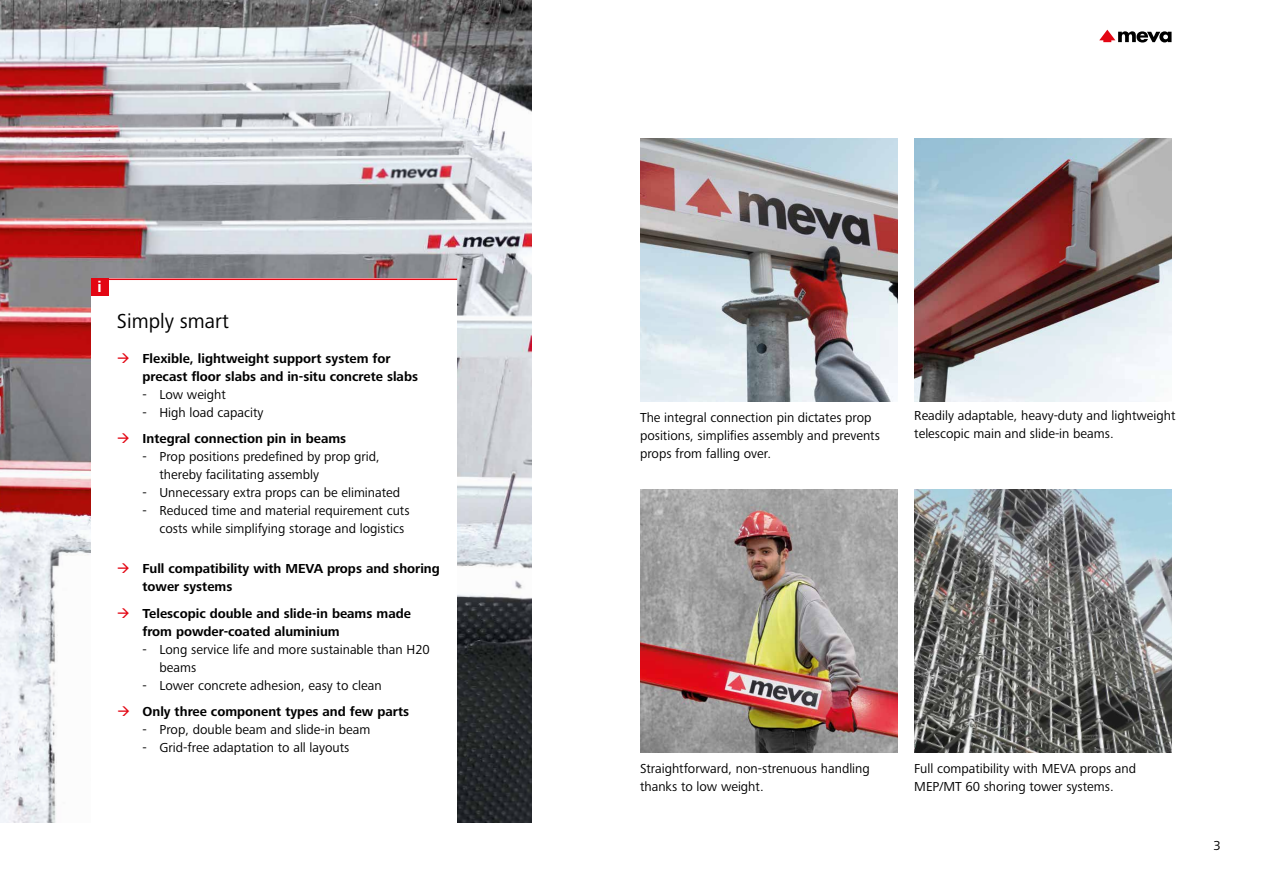
<style>
.page{position:relative;width:1263px;height:893px;background:#fff}
.page>*{position:absolute;margin:0;border:0;box-sizing:border-box;transform-origin:0 0}
.t1{font:21px "Frutiger Next LTW1 G";color:#000}
.t2{font:700 15.9px "Frutiger Next LTW1 G";color:#fff}
.t3{font:13.5px/18px "Frutiger Next LTW1 G";color:#000}
.t4{font:700 13.5px/18px "Frutiger Next LTW1 G";color:#000}
</style>
<div class="page">
<img style="left:640px;top:138px;width:257px;height:264px">
<img style="left:914px;top:489px;width:257px;height:264px">
<img style="left:640px;top:489px;width:257px;height:264px">
<img style="left:914px;top:138px;width:257px;height:264px">
<img style="left:0;top:0;width:531px;height:823px">
<div style="left:91px;top:279px;width:366px;height:544px;background:#fff"></div>
<svg style="left:1099px;top:30px;width:72px;height:13px"></svg>
<hr style="left:91px;top:279px;width:366px;height:1px;background:#e30613">
<div style="left:91px;top:279px;width:17px;height:17px;background:#e30613"></div>
<p class="t2" style="left:98px;top:278px;width:6px">i</p>
<h1 class="t1" style="left:117px;top:309px;width:114px">Simply smart</h1>
<p class="t4" style="left:142px;top:350px;width:277px">Flexible, lightweight support system for precast floor slabs and in-situ concrete slabs</p>
<p class="t3" style="left:142px;top:386px;width:85px">- Low weight</p>
<p class="t3" style="left:142px;top:404px;width:123px">- High load capacity</p>
<p class="t4" style="left:142px;top:430px;width:205px">Integral connection pin in beams</p>
<p class="t3" style="left:159px;top:448px;width:222px;text-indent:-17px">- Prop positions predefined by prop grid, thereby facilitating assembly</p>
<p class="t3" style="left:142px;top:484px;width:259px">- Unnecessary extra props can be eliminated</p>
<p class="t3" style="left:159px;top:502px;width:252px;text-indent:-17px">- Reduced time and material requirement cuts costs while simplifying storage and logistics</p>
<p class="t4" style="left:142px;top:560px;width:299px">Full compatibility with MEVA props and shoring tower systems</p>
<p class="t4" style="left:142px;top:605px;width:270px">Telescopic double and slide-in beams made from powder-coated aluminium</p>
<p class="t3" style="left:160px;top:641px;width:272px;text-indent:-17px">- Long service life and more sustainable than H20 beams</p>
<p class="t3" style="left:142px;top:677px;width:241px">- Lower concrete adhesion, easy to clean</p>
<p class="t4" style="left:143px;top:703px;width:268px">Only three component types and few parts</p>
<p class="t3" style="left:143px;top:721px;width:229px">- Prop, double beam and slide-in beam</p>
<p class="t3" style="left:143px;top:739px;width:208px">- Grid-free adaptation to all layouts</p>
<p class="t3" style="left:640px;top:409px;width:241px">The integral connection pin dictates prop positions, simplifies assembly and prevents props from falling over.</p>
<p class="t3" style="left:914px;top:407px;width:263px">Readily adaptable, heavy-duty and lightweight telescopic main and slide-in beams.</p>
<p class="t3" style="left:640px;top:760px;width:231px">Straightforward, non-strenuous handling thanks to low weight.</p>
<p class="t3" style="left:914px;top:760px;width:223px">Full compatibility with MEVA props and<br>MEP/MT 60 shoring tower systems.</p>
<p class="t3" style="left:1213px;top:836px;width:9px">3</p>
</div>
